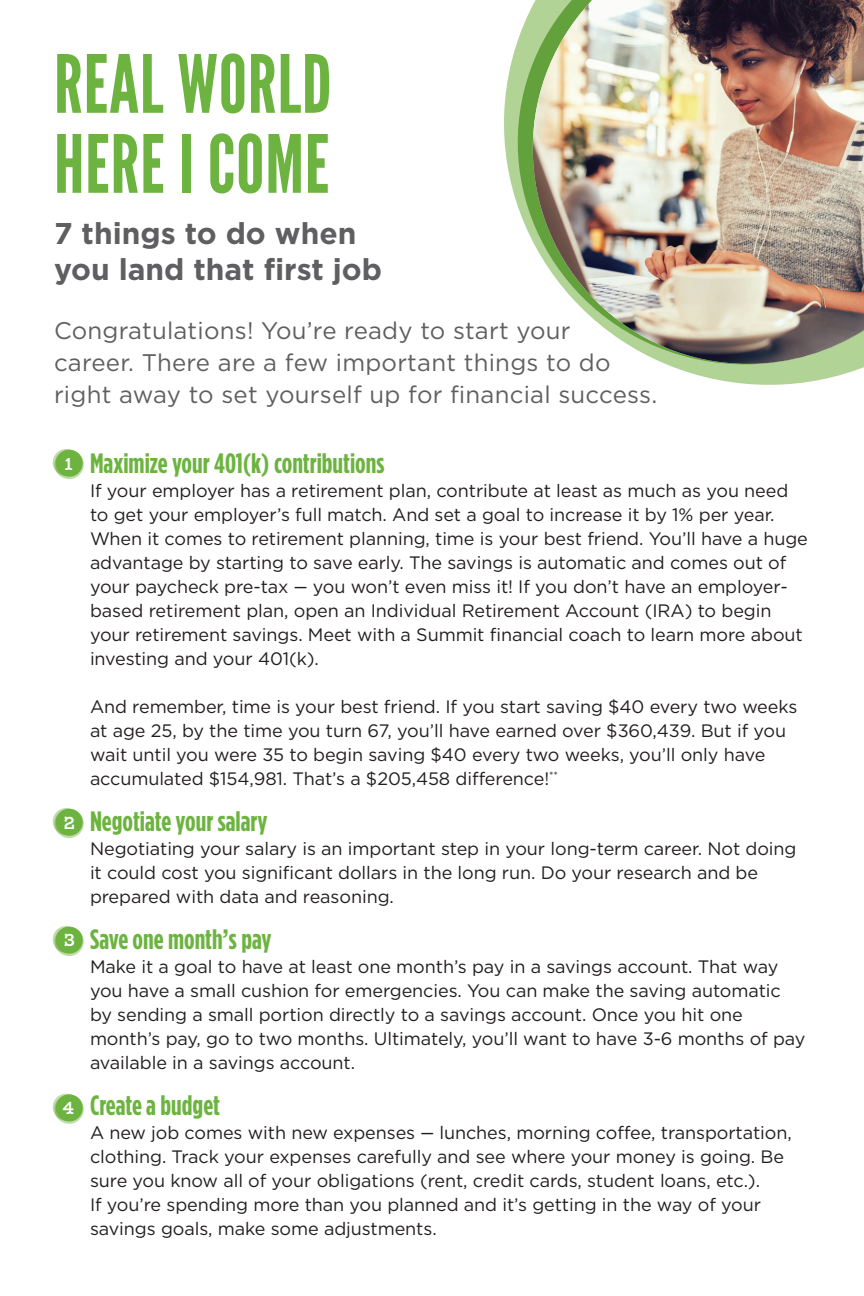
<style>
.page{position:relative;width:864px;height:1296px;background:#fff}
.page>*{position:absolute;margin:0;border:0;box-sizing:border-box;transform-origin:0 0}
.Main_Head{font:80px "League Gothic";letter-spacing:.01em;color:#6cb43f}
.Sub_1{font:700 30px/36px "Gotham";color:#5f5f62}
.Sub_2{font:700 28px "Gotham Condensed";color:#6cb43f}
.Intro_Paragraph{font:24px/32px "Gotham";letter-spacing:.01em;color:#5f5f62}
.Number_Body{font:18px/24px "Gotham";letter-spacing:-.005em;color:#231f20}
.t1{font:600 14.6px "Maritime Champion";color:#fff}
</style>
<div class="page">
<svg style="left:504px;top:5px;width:360px;height:380px"></svg>
<img style="left:533px;top:0;width:331px;height:364px">
<svg style="left:53px;top:1094px;width:27px;height:27px"></svg>
<svg style="left:55px;top:1095px;width:29px;height:29px"></svg>
<div style="left:56px;top:1094px;width:27px;height:27px;background:#6cb43f;border-radius:50%"></div>
<svg style="left:53px;top:926px;width:27px;height:27px"></svg>
<svg style="left:55px;top:927px;width:29px;height:29px"></svg>
<div style="left:56px;top:927px;width:27px;height:27px;background:#6cb43f;border-radius:50%"></div>
<svg style="left:53px;top:808px;width:27px;height:27px"></svg>
<svg style="left:55px;top:809px;width:29px;height:29px"></svg>
<div style="left:56px;top:809px;width:27px;height:27px;background:#6cb43f;border-radius:50%"></div>
<svg style="left:53px;top:449px;width:27px;height:27px"></svg>
<svg style="left:55px;top:450px;width:29px;height:29px"></svg>
<div style="left:56px;top:450px;width:27px;height:27px;background:#6cb43f;border-radius:50%"></div>
<p class="Main_Head" style="left:54px;top:37px;width:279px">REAL WORLD</p>
<p class="Main_Head" style="left:54px;top:117px;width:277px">HERE I COME</p>
<p class="Sub_1" style="left:54px;top:215px;width:330px">7 things to do when you land that first job</p>
<p class="Intro_Paragraph" style="left:54px;top:314px;width:605px">Congratulations! You’re ready to start your<br>career. There are a few important things to do right away to set yourself up for financial success.</p>
<p class="t1" style="left:65px;top:451px;width:9px">1</p>
<p class="t1" style="left:64px;top:810px;width:12px">2</p>
<p class="t1" style="left:64px;top:928px;width:12px">3</p>
<p class="t1" style="left:63px;top:1096px;width:12px">4</p>
<p class="Sub_2" style="left:90px;top:447px;width:296px">Maximize your 401(k) contributions</p>
<p class="Number_Body" style="left:90px;top:479px;width:719px">If your employer has a retirement plan, contribute at least as much as you need to get your employer’s full match. And set a goal to increase it by 1% per year.<br>When it comes to retirement planning, time is your best friend. You’ll have a huge advantage by starting to save early. The savings is automatic and comes out of your paycheck pre-tax — you won’t even miss it! If you don’t have an employer&shy;based retirement plan, open an Individual Retirement Account (IRA) to begin your retirement savings. Meet with a Summit financial coach to learn more about investing and your 401(k).</p>
<p class="Number_Body" style="left:90px;top:695px;width:709px">And remember, time is your best friend. If you start saving $40 every two weeks at age 25, by the time you turn 67, you’ll have earned over $360,439. But if you wait until you were 35 to begin saving $40 every two weeks, you’ll only have accumulated $154,981. That’s a $205,458 difference!<sup>**</sup></p>
<p class="Sub_2" style="left:90px;top:805px;width:179px">Negotiate your salary</p>
<p class="Number_Body" style="left:90px;top:837px;width:708px">Negotiating your salary is an important step in your long-term career. Not doing it could cost you significant dollars in the long run. Do your research and be prepared with data and reasoning.</p>
<p class="Sub_2" style="left:90px;top:923px;width:183px">Save one month’s pay</p>
<p class="Number_Body" style="left:90px;top:955px;width:717px">Make it a goal to have at least one month’s pay in a savings account. That way you have a small cushion for emergencies. You can make the saving automatic by sending a small portion directly to a savings account. Once you hit one month’s pay, go to two months. Ultimately, you’ll want to have 3-6 months of pay available in a savings account.</p>
<p class="Sub_2" style="left:90px;top:1089px;width:131px">Create a budget</p>
<p class="Number_Body" style="left:90px;top:1121px;width:703px">A new job comes with new expenses — lunches, morning coffee, transportation, clothing. Track your expenses carefully and see where your money is going. Be sure you know all of your obligations (rent, credit cards, student loans, etc.).<br>If you’re spending more than you planned and it’s getting in the way of your savings goals, make some adjustments.</p>
</div>
